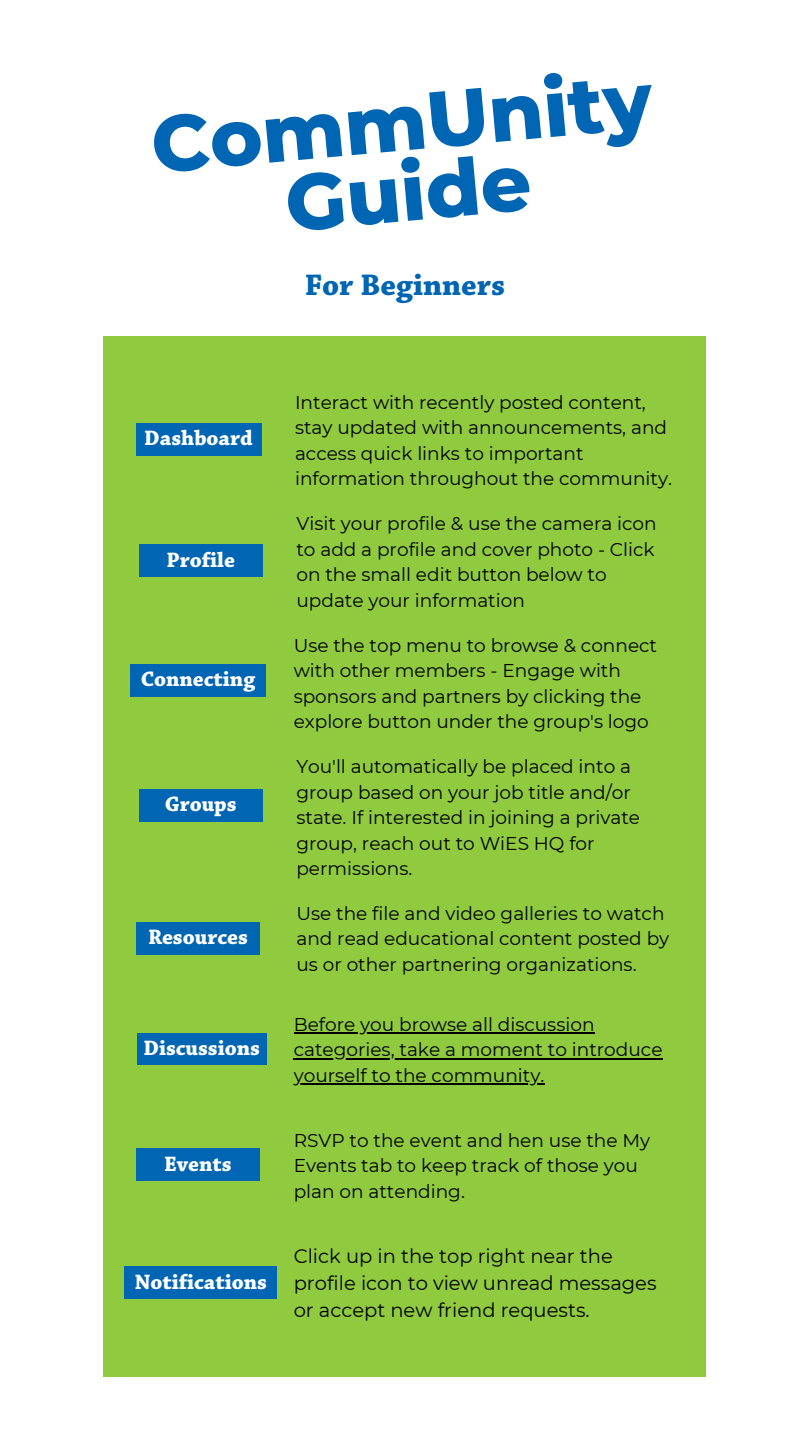
<style>
.page{position:relative;width:810px;height:1440px;background:#fff}
.page>*{position:absolute;margin:0;border:0;box-sizing:border-box;transform-origin:0 0}
.t1{font:800 79.1px/70.6px "Montserrat";color:#0065b2;text-align:center}
.t2{font:700 31.3px "Chaparral Pro";color:#0065b2}
.t3{font:700 22px "Chaparral Pro";color:#fff}
.t4{font:19.5px/26.8px "Montserrat";color:#000}
.t5{font:18.5px/25.5px "Montserrat";color:#000}
</style>
<div class="page">
<div style="left:103px;top:336px;width:603px;height:1041px;background:#90cb3f"></div>
<div style="left:136px;top:423px;width:125px;height:32px;background:#0065b2"></div>
<div style="left:139px;top:544px;width:123px;height:33px;background:#0065b2"></div>
<div style="left:130px;top:664px;width:135px;height:32px;background:#0065b2"></div>
<div style="left:139px;top:789px;width:123px;height:32px;background:#0065b2"></div>
<div style="left:136px;top:922px;width:124px;height:32px;background:#0065b2"></div>
<hr style="left:294px;top:1032px;width:301px;height:2px;background:#000">
<hr style="left:294px;top:1058px;width:278px;height:1px;background:#000">
<hr style="left:572px;top:1058px;width:91px;height:1px;background:#000">
<hr style="left:294px;top:1083px;width:250px;height:2px;background:#000">
<div style="left:137px;top:1033px;width:130px;height:31px;background:#0065b2"></div>
<div style="left:136px;top:1149px;width:124px;height:32px;background:#0065b2"></div>
<div style="left:125px;top:1266px;width:152px;height:33px;background:#0065b2"></div>
<h1 class="t1" style="left:148px;top:109px;width:504px;rotate:-5deg">CommUnity<br>Guide</h1>
<h2 class="t2" style="left:305px;top:272px;width:202px">For Beginners</h2>
<p class="t3" style="left:144px;top:429px;width:110px">Dashboard</p>
<p class="t3" style="left:166px;top:550px;width:70px">Profile</p>
<p class="t3" style="left:141px;top:670px;width:116px">Connecting</p>
<p class="t3" style="left:165px;top:795px;width:73px">Groups</p>
<p class="t3" style="left:148px;top:928px;width:101px">Resources</p>
<p class="t3" style="left:143px;top:1039px;width:118px">Discussions</p>
<p class="t3" style="left:164px;top:1155px;width:69px">Events</p>
<p class="t3" style="left:135px;top:1272px;width:134px">Notifications</p>
<h3 class="t5" style="left:295px;top:389px;width:378px">Interact with recently posted content, stay updated with announcements, and access quick links to important information throughout the community.</h3>
<h3 class="t5" style="left:296px;top:511px;width:362px">Visit your profile &amp; use the camera icon to add a profile and cover photo - Click on the small edit button below to update your information</h3>
<h3 class="t5" style="left:294px;top:632px;width:365px">Use the top menu to browse &amp; connect with other members - Engage with sponsors and partners by clicking the explore button under the group's logo</h3>
<h3 class="t5" style="left:296px;top:754px;width:345px">You'll automatically be placed into a group based on your job title and/or state. If interested in joining a private group, reach out to WiES HQ for permissions.</h3>
<h3 class="t5" style="left:296px;top:900px;width:374px">Use the file and video galleries to watch and read educational content posted by us or other partnering organizations.</h3>
<h3 class="t5" style="left:294px;top:1011px;width:302px">Before you browse all discussion</h3>
<p class="t5" style="left:294px;top:1037px;width:370px">categories, take a moment to introduce</p>
<h3 class="t5" style="left:294px;top:1062px;width:252px">yourself to the community.</h3>
<h3 class="t5" style="left:294px;top:1127px;width:358px">RSVP to the event and hen use the My<br>Events tab to keep track of those you plan on attending.</h3>
<p class="t4" style="left:294px;top:1243px;width:364px">Click up in the top right near the profile icon to view unread messages or accept new friend requests.</p>
</div>
